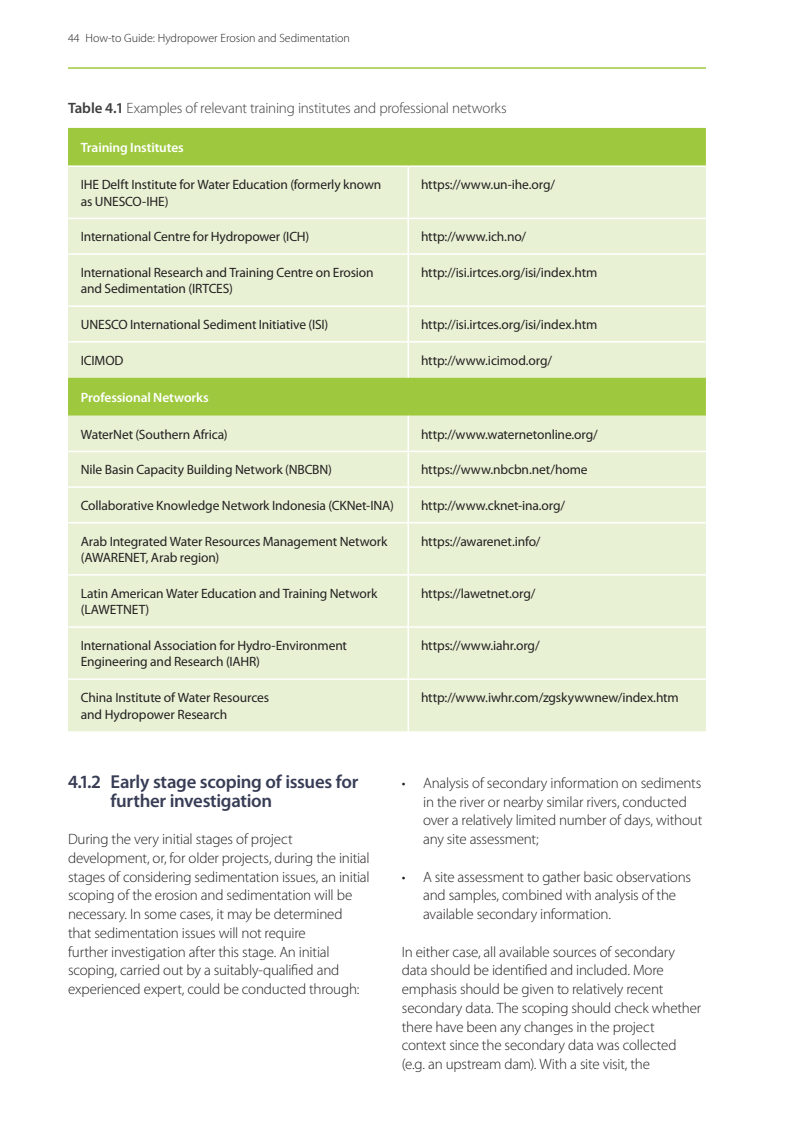
<style>
.page{position:relative;width:808px;height:1140px;background:#fff}
.page>*{position:absolute;margin:0;border:0;box-sizing:border-box;transform-origin:0 0}
.t1{font:600 18.75px/18.8px "Myriad Pro";letter-spacing:-.015em;color:#383d56}
.t2{font:300 15px/18.8px "Myriad Pro";letter-spacing:-.015em;color:#231f20}
.t3{font:300 15px "Myriad Pro";letter-spacing:-.015em;color:#3e3e3f}
.t4{font:13.5px/16.5px "Myriad Pro";letter-spacing:-.01em;color:#231f20}
.t5{font:600 13.5px "Myriad Pro";letter-spacing:-.01em;color:#fff}
.t6{font:300 12px "Myriad Pro";color:#231f20}
.s1{font-weight:600}
</style>
<div class="page">
<hr style="left:68px;top:67px;width:638px;height:2px;background:#9ec93e">
<div style="left:68px;top:128px;width:638px;height:37px;background:#9ec93e"></div>
<svg style="left:68px;top:167px;width:638px;height:564px;fill:#e8f1d4"></svg>
<hr style="left:407px;top:167px;width:2px;height:51px;background:#fff">
<hr style="left:68px;top:218px;width:340px;height:1px;background:#fff">
<hr style="left:408px;top:218px;width:298px;height:1px;background:#fff">
<hr style="left:407px;top:219px;width:2px;height:34px;background:#fff">
<hr style="left:68px;top:253px;width:340px;height:2px;background:#fff">
<hr style="left:408px;top:253px;width:298px;height:2px;background:#fff">
<hr style="left:407px;top:255px;width:2px;height:50px;background:#fff">
<hr style="left:68px;top:305px;width:340px;height:2px;background:#fff">
<hr style="left:408px;top:305px;width:298px;height:2px;background:#fff">
<hr style="left:407px;top:307px;width:2px;height:34px;background:#fff">
<hr style="left:68px;top:341px;width:340px;height:1px;background:#fff">
<hr style="left:408px;top:341px;width:298px;height:1px;background:#fff">
<hr style="left:407px;top:342px;width:2px;height:35px;background:#fff">
<hr style="left:407px;top:416px;width:2px;height:34px;background:#fff">
<hr style="left:68px;top:450px;width:340px;height:2px;background:#fff">
<hr style="left:408px;top:450px;width:298px;height:2px;background:#fff">
<hr style="left:407px;top:452px;width:2px;height:34px;background:#fff">
<hr style="left:68px;top:486px;width:340px;height:2px;background:#fff">
<hr style="left:408px;top:486px;width:298px;height:2px;background:#fff">
<hr style="left:407px;top:488px;width:2px;height:34px;background:#fff">
<hr style="left:68px;top:522px;width:340px;height:1px;background:#fff">
<hr style="left:408px;top:522px;width:298px;height:1px;background:#fff">
<hr style="left:407px;top:523px;width:2px;height:51px;background:#fff">
<hr style="left:68px;top:574px;width:340px;height:1px;background:#fff">
<hr style="left:408px;top:574px;width:298px;height:1px;background:#fff">
<hr style="left:407px;top:575px;width:2px;height:51px;background:#fff">
<hr style="left:68px;top:626px;width:340px;height:2px;background:#fff">
<hr style="left:408px;top:626px;width:298px;height:2px;background:#fff">
<hr style="left:407px;top:628px;width:2px;height:50px;background:#fff">
<hr style="left:68px;top:678px;width:340px;height:2px;background:#fff">
<hr style="left:408px;top:678px;width:298px;height:2px;background:#fff">
<hr style="left:407px;top:680px;width:2px;height:51px;background:#fff">
<p class="t6" style="left:68px;top:31px;width:284px">44 How-to Guide: Hydropower Erosion and Sedimentation</p>
<p class="t3" style="left:68px;top:99px;width:440px"><span class="s1">Table 4.1</span> Examples of relevant training institutes and professional networks</p>
<p class="t5" style="left:81px;top:139px;width:105px">Training Institutes</p>
<p class="t4" style="left:81px;top:176px;width:302px">IHE Delft Institute for Water Education (formerly known as UNESCO-IHE)</p>
<p class="t4" style="left:421px;top:176px;width:136px">https://www.un-ihe.org/</p>
<p class="t4" style="left:81px;top:228px;width:230px">International Centre for Hydropower (ICH)</p>
<p class="t4" style="left:421px;top:228px;width:107px">http://www.ich.no/</p>
<p class="t4" style="left:81px;top:264px;width:294px">International Research and Training Centre on Erosion and Sedimentation (IRTCES)</p>
<p class="t4" style="left:421px;top:264px;width:178px">http://isi.irtces.org/isi/index.htm</p>
<p class="t4" style="left:81px;top:316px;width:249px">UNESCO International Sediment Initiative (ISI)</p>
<p class="t4" style="left:421px;top:316px;width:178px">http://isi.irtces.org/isi/index.htm</p>
<p class="t4" style="left:81px;top:352px;width:44px">ICIMOD</p>
<p class="t4" style="left:421px;top:352px;width:133px">http://www.icimod.org/</p>
<p class="t5" style="left:81px;top:388px;width:130px">Professional Networks</p>
<p class="t4" style="left:81px;top:425px;width:148px">WaterNet (Southern Africa)</p>
<p class="t4" style="left:421px;top:425px;width:178px">http://www.waternetonline.org/</p>
<p class="t4" style="left:81px;top:461px;width:253px">Nile Basin Capacity Building Network (NBCBN)</p>
<p class="t4" style="left:421px;top:461px;width:168px">https://www.nbcbn.net/home</p>
<p class="t4" style="left:81px;top:497px;width:315px">Collaborative Knowledge Network Indonesia (CKNet-INA)</p>
<p class="t4" style="left:421px;top:497px;width:146px">http://www.cknet-ina.org/</p>
<p class="t4" style="left:81px;top:532px;width:308px">Arab Integrated Water Resources Management Network (AWARENET, Arab region)</p>
<p class="t4" style="left:421px;top:532px;width:121px">https://awarenet.info/</p>
<p class="t4" style="left:81px;top:585px;width:298px">Latin American Water Education and Training Network (LAWETNET)</p>
<p class="t4" style="left:421px;top:585px;width:116px">https://lawetnet.org/</p>
<p class="t4" style="left:81px;top:637px;width:268px">International Association for Hydro-Environment<br>Engineering and Research (IAHR)</p>
<p class="t4" style="left:421px;top:637px;width:120px">https://www.iahr.org/</p>
<p class="t4" style="left:81px;top:689px;width:190px">China Institute of Water Resources and Hydropower Research</p>
<p class="t4" style="left:421px;top:689px;width:259px">http://www.iwhr.com/zgskywwnew/index.htm</p>
<p class="t1" style="left:111px;top:771px;width:249px;text-indent:-43px">4.1.2 Early stage scoping of issues for further investigation</p>
<p class="t2" style="left:68px;top:830px;width:303px">During the very initial stages of project development, or, for older projects, during the initial stages of considering sedimentation issues, an initial scoping of the erosion and sedimentation will be necessary. In some cases, it may be determined that sedimentation issues will not require<br>further investigation after this stage. An initial scoping, carried out by a suitably-qualified and experienced expert, could be conducted through:</p>
<p class="t2" style="left:423px;top:773px;width:281px;text-indent:-21px">• Analysis of secondary information on sediments in the river or nearby similar rivers, conducted over a relatively limited number of days, without any site assessment;</p>
<p class="t2" style="left:423px;top:867px;width:269px;text-indent:-21px">• A site assessment to gather basic observations and samples, combined with analysis of the available secondary information.</p>
<p class="t2" style="left:402px;top:942px;width:301px">In either case, all available sources of secondary data should be identified and included. More emphasis should be given to relatively recent secondary data. The scoping should check whether there have been any changes in the project context since the secondary data was collected (e.g. an upstream dam). With a site visit, the</p>
</div>
